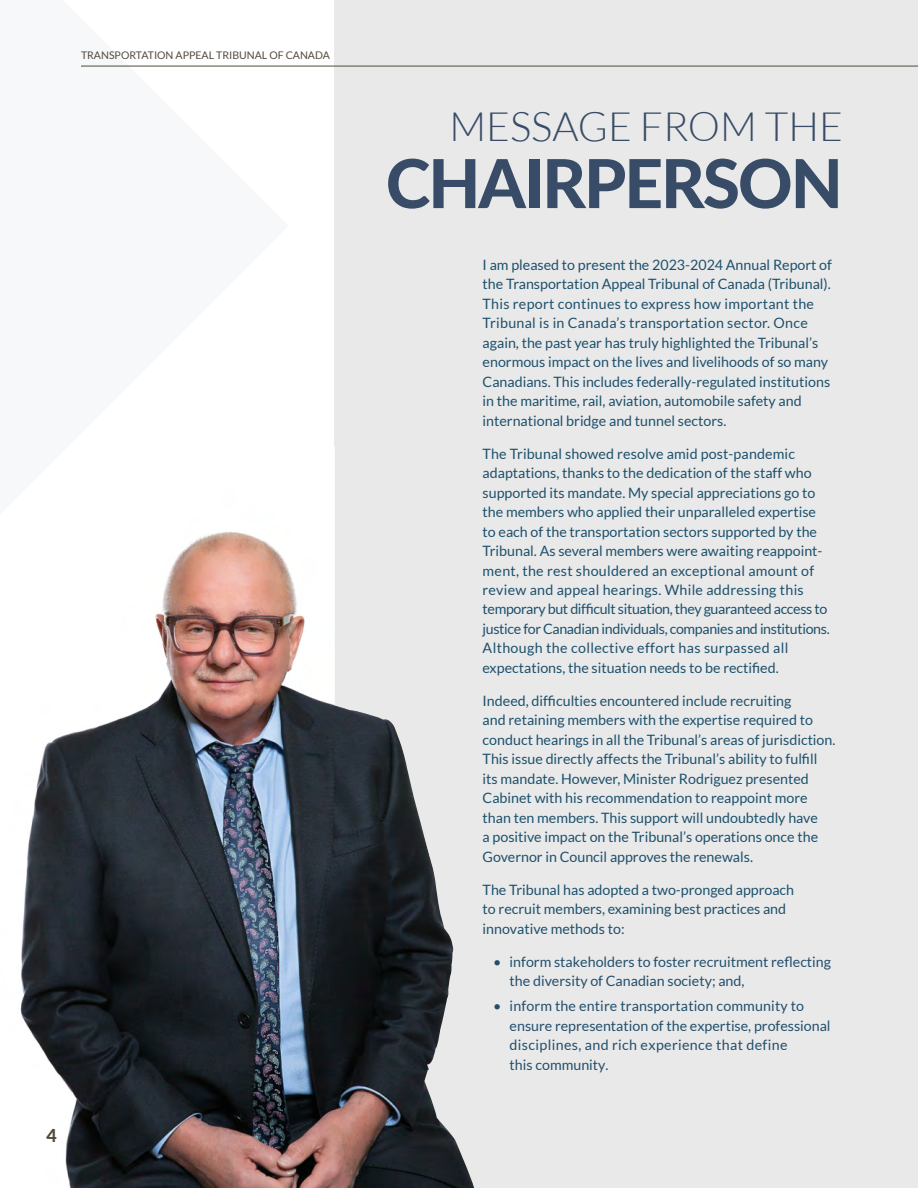
<style>
.page{position:relative;width:918px;height:1188px;background:#fff}
.page>*{position:absolute;margin:0;border:0;box-sizing:border-box;transform-origin:0 0}
.t1{font:800 67.5px "Lato";letter-spacing:-.03em;color:#384c67}
.t2{font:300 40.5px "Lato";color:#384c67}
.t3{font:800 18px "Lato";color:#52493d}
.t4{font:14.25px/19.5px "Lato";color:#1d506c}
.t5{font:14.25px/19.5px "Lato";color:#224f6c}
.t6{font:10.5px "Lato";color:#52493d}
</style>
<div class="page">
<div style="left:335px;top:0;width:583px;height:1188px;background:#e9e9e9"></div>
<img style="left:20px;top:572px;width:454px;height:616px">
<svg style="left:20px;top:65px;width:269px;height:680px"></svg>
<hr style="left:81px;top:66px;width:837px;height:1px;background:#52493d">
<p class="t6" style="left:81px;top:50px;width:250px">TRANSPORTATION APPEAL TRIBUNAL OF CANADA</p>
<p class="t3" style="left:47px;top:1122px;width:12px">4</p>
<h2 class="t2" style="left:449px;top:104px;width:395px">MESSAGE FROM THE</h2>
<h1 class="t1" style="left:386px;top:133px;width:459px">CHAIRPERSON</h1>
<p class="t4" style="left:483px;top:255px;width:351px">I am pleased to present the 2023-2024 Annual Report of the Transportation Appeal Tribunal of Canada (Tribunal).<br>This report continues to express how important the Tribunal is in Canada’s transportation sector. Once again, the past year has truly highlighted the Tribunal’s enormous impact on the lives and livelihoods of so many Canadians. This includes federally-regulated institutions in the maritime, rail, aviation, automobile safety and international bridge and tunnel sectors.</p>
<p class="t4" style="left:483px;top:444px;width:349px">The Tribunal showed resolve amid post-pandemic adaptations, thanks to the dedication of the staff who supported its mandate. My special appreciations go to the members who applied their unparalleled expertise to each of the transportation sectors supported by the Tribunal. As several members were awaiting reappoint&shy;ment, the rest shouldered an exceptional amount of review and appeal hearings. While addressing this temporary but difficult situation, they guaranteed access to justice for Canadian individuals, companies and institutions.<br>Although the collective effort has surpassed all expectations, the situation needs to be rectified.</p>
<p class="t4" style="left:483px;top:691px;width:354px">Indeed, difficulties encountered include recruiting<br>and retaining members with the expertise required to conduct hearings in all the Tribunal’s areas of jurisdiction.<br>This issue directly affects the Tribunal’s ability to fulfill its mandate. However, Minister Rodriguez presented Cabinet with his recommendation to reappoint more than ten members. This support will undoubtedly have<br>a positive impact on the Tribunal’s operations once the Governor in Council approves the renewals.</p>
<p class="t4" style="left:483px;top:880px;width:313px">The Tribunal has adopted a two-pronged approach to recruit members, examining best practices and innovative methods to:</p>
<p class="t5" style="left:510px;top:952px;width:323px;text-indent:-17px">• inform stakeholders to foster recruitment reflecting the diversity of Canadian society; and,</p>
<p class="t5" style="left:510px;top:996px;width:322px;text-indent:-17px">• inform the entire transportation community to ensure representation of the expertise, professional disciplines, and rich experience that define<br>this community.</p>
</div>
